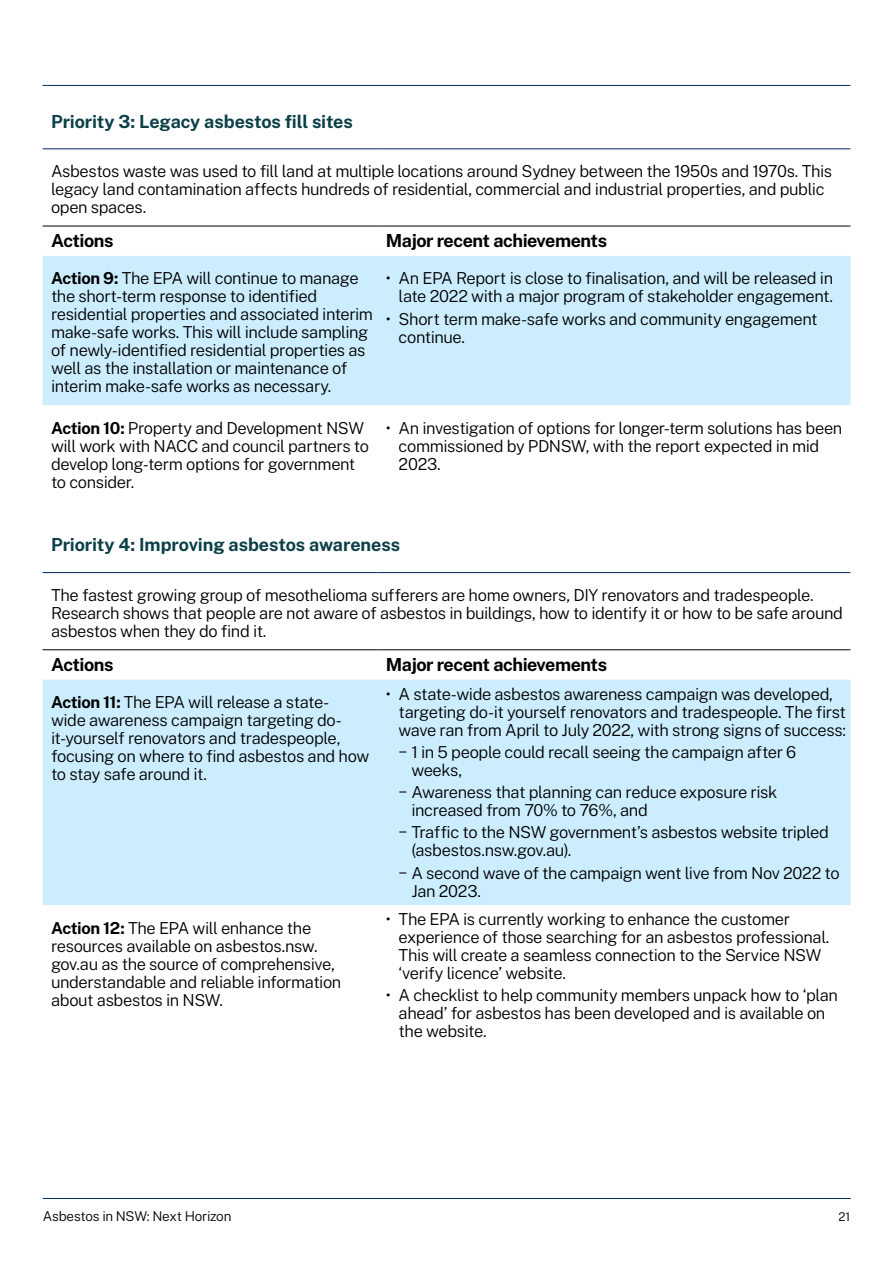
<style>
.page{position:relative;width:893px;height:1263px;background:#fff}
.page>*{position:absolute;margin:0;border:0;box-sizing:border-box;transform-origin:0 0}
.Table_Heading_non_re{font:700 18px "Public Sans";letter-spacing:-.005em;color:#0b3f47}
._04_Table_Body_semi{font:700 18px "Public Sans";letter-spacing:-.025em;color:#000}
._04_Table_Body{font:300 16.5px/18px "Public Sans";letter-spacing:-.025em;color:#000}
.Table_bullets_L2{font:300 16.5px/18px "Public Sans";letter-spacing:-.03em;color:#000}
.t1{font:300 13.5px "Public Sans";letter-spacing:-.02em;color:#000}
.t2{font:300 12px "Public Sans";color:#000}
.s1{font-weight:700}
</style>
<div class="page">
<hr style="left:43px;top:1198px;width:808px;height:1px;background:#002664">
<hr style="left:43px;top:85px;width:807px;height:1px;background:#002664">
<div style="left:43px;top:256px;width:807px;height:149px;background:#cbedfd"></div>
<hr style="left:43px;top:148px;width:334px;height:1px;background:#002664">
<hr style="left:377px;top:148px;width:473px;height:1px;background:#002664">
<hr style="left:43px;top:226px;width:334px;height:1px;background:#000">
<hr style="left:377px;top:226px;width:473px;height:1px;background:#000">
<div style="left:43px;top:680px;width:807px;height:225px;background:#cbedfd"></div>
<hr style="left:43px;top:572px;width:334px;height:1px;background:#002664">
<hr style="left:377px;top:572px;width:473px;height:1px;background:#002664">
<hr style="left:43px;top:649px;width:334px;height:1px;background:#000">
<hr style="left:377px;top:649px;width:473px;height:1px;background:#000">
<p class="Table_Heading_non_re" style="left:51px;top:108px;width:303px">Priority 3: Legacy asbestos fill sites</p>
<p class="_04_Table_Body" style="left:51px;top:161px;width:783px">Asbestos waste was used to fill land at multiple locations around Sydney between the 1950s and 1970s. This legacy land contamination affects hundreds of residential, commercial and industrial properties, and public open spaces.</p>
<p class="_04_Table_Body_semi" style="left:51px;top:228px;width:64px">Actions</p>
<p class="_04_Table_Body_semi" style="left:386px;top:228px;width:223px">Major recent achievements</p>
<p class="_04_Table_Body" style="left:51px;top:268px;width:324px"><span class="s1">Action 9:</span> The EPA will continue to manage the short-term response to identified residential properties and associated interim make-safe works. This will include sampling of newly-identified residential properties as well as the installation or maintenance of interim make-safe works as necessary.</p>
<p class="_04_Table_Body" style="left:386px;top:268px;width:449px;text-align:right">• An EPA Report is close to finalisation, and will be released in late 2022 with a major program of stakeholder engagement.</p>
<p class="_04_Table_Body" style="left:399px;top:309px;width:420px;text-indent:-13px">• Short term make-safe works and community engagement continue.</p>
<p class="_04_Table_Body" style="left:51px;top:417px;width:319px"><span class="s1">Action 10:</span> Property and Development NSW will work with NACC and council partners to develop long-term options for government to consider.</p>
<p class="_04_Table_Body" style="left:399px;top:417px;width:445px;text-indent:-13px">• An investigation of options for longer-term solutions has been commissioned by PDNSW, with the report expected in mid<br>2023.</p>
<p class="Table_Heading_non_re" style="left:51px;top:532px;width:351px">Priority 4: Improving asbestos awareness</p>
<p class="_04_Table_Body" style="left:51px;top:585px;width:793px">The fastest growing group of mesothelioma sufferers are home owners, DIY renovators and tradespeople.<br>Research shows that people are not aware of asbestos in buildings, how to identify it or how to be safe around asbestos when they do find it.</p>
<p class="_04_Table_Body_semi" style="left:51px;top:651px;width:64px">Actions</p>
<p class="_04_Table_Body_semi" style="left:386px;top:651px;width:223px">Major recent achievements</p>
<p class="_04_Table_Body" style="left:51px;top:692px;width:320px"><span class="s1">Action 11:</span> The EPA will release a state-<br>wide awareness campaign targeting do&shy;it-yourself renovators and tradespeople, focusing on where to find asbestos and how to stay safe around it.</p>
<p class="_04_Table_Body" style="left:399px;top:684px;width:449px;text-indent:-13px">• A state-wide asbestos awareness campaign was developed, targeting do-it yourself renovators and tradespeople. The first wave ran from April to July 2022, with strong signs of success:</p>
<h1 class="Table_bullets_L2" style="left:411px;top:742px;width:386px;text-indent:-13px">− 1 in 5 people could recall seeing the campaign after 6 weeks,</h1>
<h1 class="Table_bullets_L2" style="left:411px;top:782px;width:367px;text-indent:-13px">− Awareness that planning can reduce exposure risk increased from 70% to 76%, and</h1>
<h1 class="Table_bullets_L2" style="left:411px;top:822px;width:419px;text-indent:-13px">− Traffic to the NSW government’s asbestos website tripled (asbestos.nsw.gov.au).</h1>
<h1 class="Table_bullets_L2" style="left:411px;top:863px;width:430px;text-indent:-13px">− A second wave of the campaign went live from Nov 2022 to<br>Jan 2023.</h1>
<p class="_04_Table_Body" style="left:51px;top:917px;width:292px"><span class="s1">Action 12:</span> The EPA will enhance the resources available on asbestos.nsw. gov.au as the source of comprehensive, understandable and reliable information about asbestos in NSW.</p>
<p class="_04_Table_Body" style="left:399px;top:909px;width:432px;text-indent:-13px">• The EPA is currently working to enhance the customer experience of those searching for an asbestos professional.<br>This will create a seamless connection to the Service NSW ‘verify licence’ website.</p>
<p class="_04_Table_Body" style="left:399px;top:985px;width:441px;text-indent:-13px">• A checklist to help community members unpack how to ‘plan ahead’ for asbestos has been developed and is available on the website.</p>
<p class="t1" style="left:43px;top:1206px;width:190px">Asbestos in NSW: Next Horizon</p>
<p class="t2" style="left:838px;top:1207px;width:14px">21</p>
</div>
